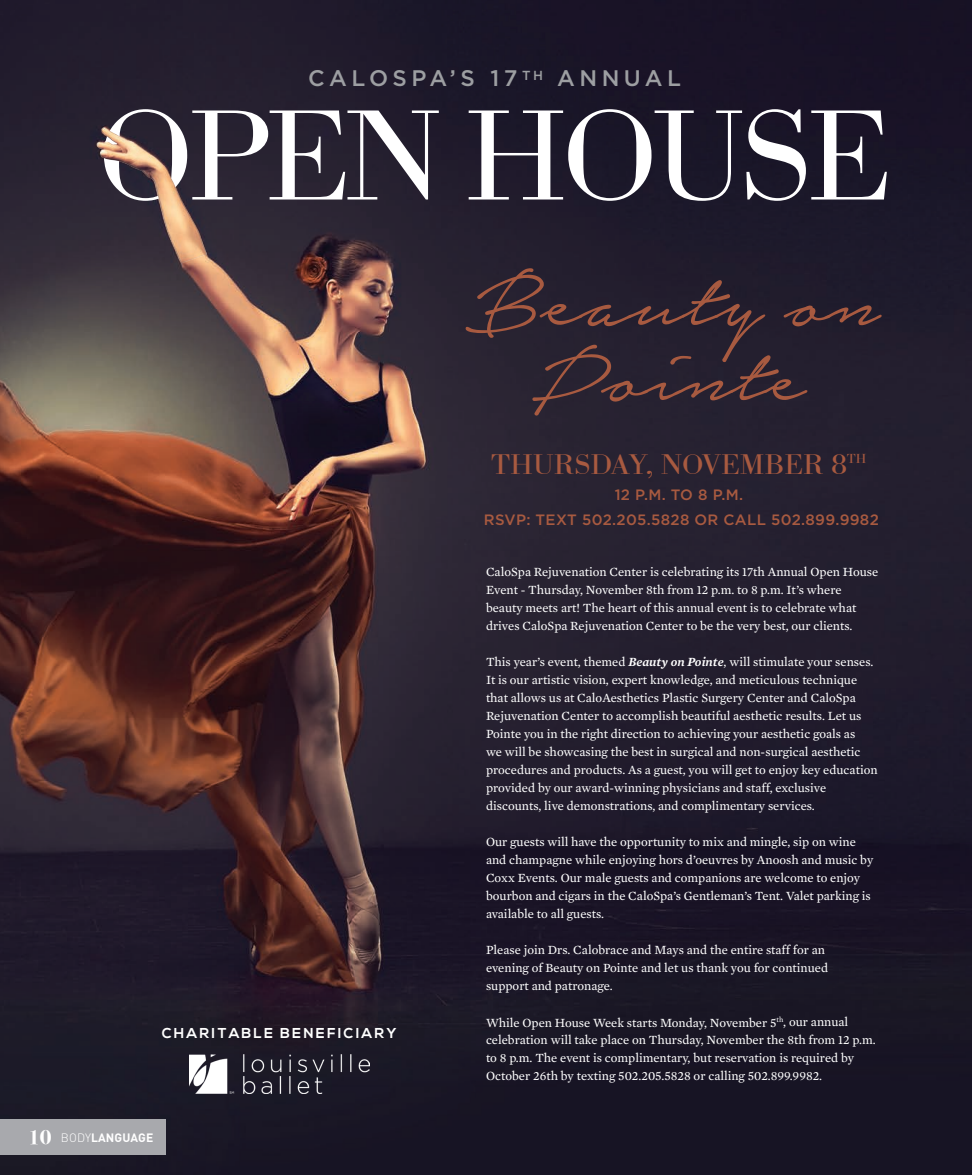
<style>
.page{position:relative;width:972px;height:1175px;background:#fff}
.page>*{position:absolute;margin:0;border:0;box-sizing:border-box;transform-origin:0 0}
.t1{font:300 133.5px "Bodoni URW Ext Wid";letter-spacing:-.05em;color:#fff}
.t2{font:112.8px "Notera Personal Use Only";color:#a85a40}
.t3{font:29.4px "Bodoni URW Ext Wid";color:#a85a40}
.t4{font:500 22.5px "Gotham HTF";letter-spacing:.2em;color:#9d9fa2}
.t5{font:500 15px/25.5px "Gotham HTF";letter-spacing:.02em;color:#a85a40;text-align:center}
.t6{font:700 14.4px "Nexa";letter-spacing:.15em;color:#fff}
.t7{font:12.75px/18px "Mercury Text G2 Roman";color:#fff}
.t8{font:700 12px "DINOT";letter-spacing:.01em;color:#fff}
.s1{font-family:"Bodoni Svty Two ITCTT";font-size:21px}
.s2{font-weight:300}
.s3{font-size:102.6px}
.s4{font-size:101.4px}
.s5{font-family:"Mercury Text G2";font-weight:600;font-style:italic}
</style>
<div class="page">
<img style="left:0;top:0;width:972px;height:1174px">
<div style="left:0;top:1119px;width:165px;height:36px;background:#a8a9ad"></div>
<img style="left:189px;top:1054px;width:180px;height:39px">
<img style="left:0;top:0;width:381px;height:464px">
<h3 class="t4" style="left:308px;top:65px;width:375px">CALOSPA’S 17 <sup>TH</sup> ANNUAL</h3>
<h1 class="t1" style="left:97px;top:77px;width:797px">OPEN HOUSE</h1>
<p class="t6" style="left:162px;top:1024px;width:236px">CHARITABLE BENEFICIARY</p>
<p class="t8" style="left:28px;top:1130px;width:127px"><span class="s1">10</span> <span class="s2">BODY</span>LANGUAGE</p>
<h2 class="t2" style="left:466px;top:245px;width:416px"><span class="s3">B</span>eauty on</h2>
<h2 class="t2" style="left:532px;top:320px;width:275px"><span class="s4">P</span>ointe</h2>
<h3 class="t3" style="left:492px;top:447px;width:376px">THURSDAY, NOVEMBER 8<sup>TH</sup></h3>
<p class="t5" style="left:484px;top:481px;width:397px">12 P.M. TO 8 P.M.<br>RSVP: TEXT 502.205.5828 OR CALL 502.899.9982</p>
<p class="t7" style="left:486px;top:563px;width:394px">CaloSpa Rejuvenation Center is celebrating its 17th Annual Open House Event - Thursday, November 8th from 12 p.m. to 8 p.m. It’s where beauty meets art! The heart of this annual event is to celebrate what drives CaloSpa Rejuvenation Center to be the very best, our clients.</p>
<p class="t7" style="left:486px;top:653px;width:393px">This year’s event, themed <span class="s5">Beauty on Pointe</span>, will stimulate your senses.<br>It is our artistic vision, expert knowledge, and meticulous technique that allows us at CaloAesthetics Plastic Surgery Center and CaloSpa Rejuvenation Center to accomplish beautiful aesthetic results. Let us Pointe you in the right direction to achieving your aesthetic goals as<br>we will be showcasing the best in surgical and non-surgical aesthetic procedures and products. As a guest, you will get to enjoy key education provided by our award-winning physicians and staff, exclusive discounts, live demonstrations, and complimentary services.</p>
<p class="t7" style="left:486px;top:833px;width:389px">Our guests will have the opportunity to mix and mingle, sip on wine and champagne while enjoying hors d’oeuvres by Anoosh and music by Coxx Events. Our male guests and companions are welcome to enjoy bourbon and cigars in the CaloSpa’s Gentleman’s Tent. Valet parking is available to all guests.</p>
<p class="t7" style="left:486px;top:941px;width:344px">Please join Drs. Calobrace and Mays and the entire staff for an evening of Beauty on Pointe and let us thank you for continued support and patronage.</p>
<p class="t7" style="left:486px;top:1013px;width:391px">While Open House Week starts Monday, November 5<sup>th</sup>, our annual celebration will take place on Thursday, November the 8th from 12 p.m. to 8 p.m. The event is complimentary, but reservation is required by October 26th by texting 502.205.5828 or calling 502.899.9982.</p>
</div>
